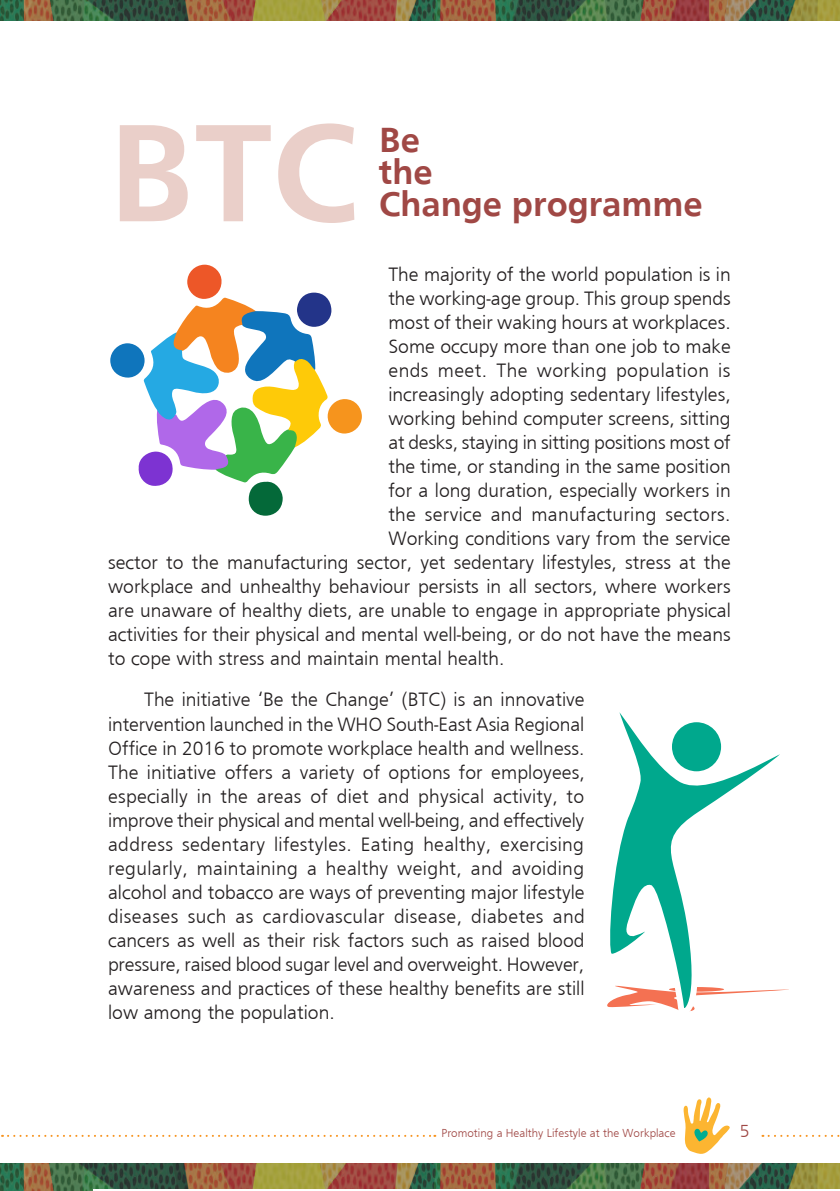
<style>
.page{position:relative;width:840px;height:1191px;background:#fff}
.page>*{position:absolute;margin:0;border:0;box-sizing:border-box;transform-origin:0 0}
.Para1{font:700 144px "Frugal Sans";color:#eacfc9}
.Para1-2{font:700 36px "Frugal Sans";color:#a04845}
.Para1-3{font:300 20px "Frugal Sans";color:#231f20}
.Para2{font:300 20px/24px "Frugal Sans";color:#231f20;text-align:justify}
.Para1-4{font:300 20px "Frugal Sans";letter-spacing:.02em;color:#231f20}
.t1{font:300 18px "Frugal Sans";color:#a04845}
.t2{font:300 12px "Frugal Sans";color:#a04845}
</style>
<div class="page">
<img style="left:0;top:1163px;width:839px;height:28px">
<img style="left:0;top:0;width:839px;height:21px">
<svg style="left:683px;top:1097px;width:46px;height:57px"></svg>
<svg style="left:762px;top:1134px;width:78px;height:2px"></svg>
<svg style="left:2px;top:1134px;width:433px;height:2px"></svg>
<hr style="left:93px;top:1189px;width:746px;height:2px;background:#fff">
<div style="left:327px;top:399px;width:34px;height:35px;background:#f6941d;border-radius:50%"></div>
<svg style="left:110px;top:297px;width:218px;height:219px"></svg>
<div style="left:297px;top:292px;width:34px;height:35px;background:#233489;border-radius:50%"></div>
<div style="left:187px;top:264px;width:35px;height:35px;background:#ed5728;border-radius:50%"></div>
<svg style="left:607px;top:712px;width:182px;height:299px"></svg>
<p class="Para1" style="left:108px;top:90px;width:250px">BTC</p>
<p class="Para1-2" style="left:379px;top:119px;width:42px">Be</p>
<p class="Para1-2" style="left:379px;top:151px;width:55px">the</p>
<p class="Para1-2" style="left:379px;top:183px;width:325px">Change programme</p>
<p class="Para1-3" style="left:388px;top:263px;width:343px">The majority of the world population is in</p>
<p class="Para1-3" style="left:388px;top:287px;width:343px">the working-age group. This group spends</p>
<p class="Para1-3" style="left:388px;top:311px;width:343px">most of their waking hours at workplaces.</p>
<p class="Para1-3" style="left:388px;top:335px;width:344px">Some occupy more than one job to make</p>
<p class="Para1-4" style="left:388px;top:359px;width:343px">ends meet. The working population is</p>
<p class="Para1-3" style="left:388px;top:383px;width:343px">increasingly adopting sedentary lifestyles,</p>
<p class="Para1-3" style="left:388px;top:407px;width:344px">working behind computer screens, sitting</p>
<p class="Para1-3" style="left:388px;top:431px;width:343px">at desks, staying in sitting positions most of</p>
<p class="Para1-3" style="left:388px;top:455px;width:344px">the time, or standing in the same position</p>
<p class="Para1-3" style="left:388px;top:479px;width:343px">for a long duration, especially workers in</p>
<p class="Para1-3" style="left:388px;top:503px;width:343px">the service and manufacturing sectors.</p>
<p class="Para1-3" style="left:388px;top:527px;width:343px">Working conditions vary from the service</p>
<p class="Para1-3" style="left:108px;top:551px;width:624px">sector to the manufacturing sector, yet sedentary lifestyles, stress at the</p>
<p class="Para1-3" style="left:108px;top:575px;width:623px">workplace and unhealthy behaviour persists in all sectors, where workers</p>
<p class="Para1-3" style="left:108px;top:599px;width:623px">are unaware of healthy diets, are unable to engage in appropriate physical</p>
<p class="Para1-3" style="left:108px;top:623px;width:623px">activities for their physical and mental well-being, or do not have the means</p>
<p class="Para1-3" style="left:108px;top:647px;width:397px">to cope with stress and maintain mental health.</p>
<p class="Para2" style="left:108px;top:687px;width:478px;text-indent:36px">The initiative ‘Be the Change’ (BTC) is an innovative intervention launched in the WHO South-East Asia Regional Office in 2016 to promote workplace health and wellness.<br>The initiative offers a variety of options for employees, especially in the areas of diet and physical activity, to improve their physical and mental well-being, and effectively address sedentary lifestyles. Eating healthy, exercising regularly, maintaining a healthy weight, and avoiding alcohol and tobacco are ways of preventing major lifestyle diseases such as cardiovascular disease, diabetes and cancers as well as their risk factors such as raised blood pressure, raised blood sugar level and overweight. However, awareness and practices of these healthy benefits are still low among the population.</p>
<p class="t2" style="left:441px;top:1126px;width:235px">Promoting a Healthy Lifestyle at the Workplace</p>
<p class="t1" style="left:739px;top:1120px;width:11px">5</p>
</div>
